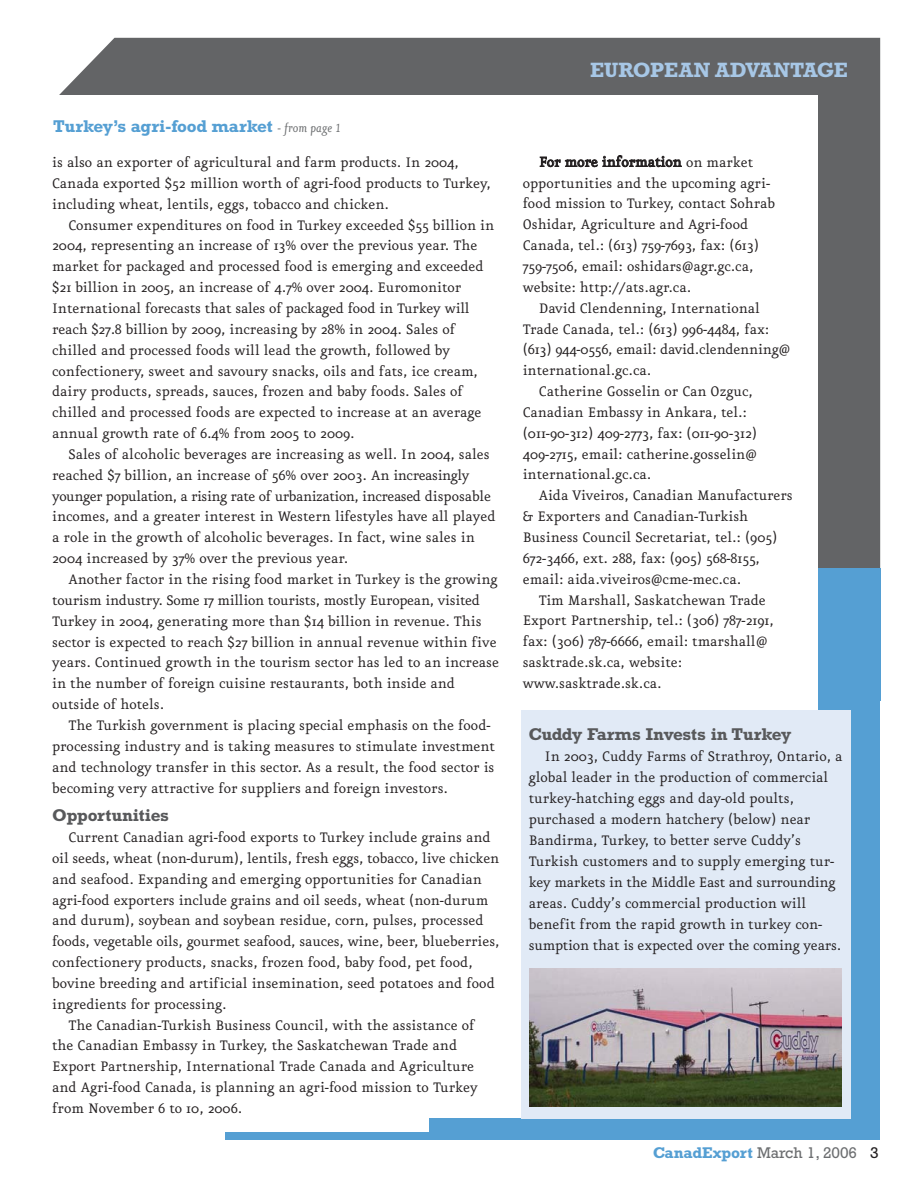
<style>
.page{position:relative;width:918px;height:1188px;background:#fff}
.page>*{position:absolute;margin:0;border:0;box-sizing:border-box;transform-origin:0 0}
.t1{font:700 21px "Rockwell";color:#a7c7e6}
.t2{font:700 17.25px "Rockwell";letter-spacing:-.01em;color:#58595b}
.t3{font:700 17.25px "Rockwell";letter-spacing:-.01em;color:#559fd3}
.t4{font:16.5px/20.9px "Eureka";color:#231f20}
.t5{font:700 15.75px "Rockwell";letter-spacing:-.005em;color:#559fd3}
.s1{font-family:"Eureka";font-weight:400;font-style:italic;font-size:14.25px;color:#6c6e70}
.s2{font-weight:400;color:#6c6e70}
.s3{font-weight:400;color:#231f20}
</style>
<div class="page">
<div style="left:38px;top:623px;width:842px;height:516px;background:#559fd3"></div>
<div style="left:59px;top:38px;width:821px;height:530px;background:#636466"></div>
<div style="left:30px;top:95px;width:788px;height:1044px;background:#fff"></div>
<div style="left:430px;top:1118px;width:450px;height:21px;background:#559fd3"></div>
<div style="left:226px;top:1132px;width:654px;height:7px;background:#559fd3"></div>
<div style="left:818px;top:568px;width:62px;height:132px;background:#559fd3"></div>
<div style="left:521px;top:710px;width:329px;height:408px;background:#e1eaf6"></div>
<img style="left:530px;top:968px;width:312px;height:139px">
<p class="t3" style="left:53px;top:120px;width:290px">Turkey’s agri-food market <span class="s1">- from page 1</span></p>
<p class="t4" style="left:52px;top:153px;width:440px">is also an exporter of agricultural and farm products. In 2004,<br>Canada exported $52 million worth of agri-food products to Turkey, including wheat, lentils, eggs, tobacco and chicken.</p>
<p class="t4" style="left:52px;top:216px;width:443px;text-indent:16px">Consumer expenditures on food in Turkey exceeded $55 billion in 2004, representing an increase of 13% over the previous year. The market for packaged and processed food is emerging and exceeded $21 billion in 2005, an increase of 4.7% over 2004. Euromonitor International forecasts that sales of packaged food in Turkey will reach $27.8 billion by 2009, increasing by 28% in 2004. Sales of chilled and processed foods will lead the growth, followed by confectionery, sweet and savoury snacks, oils and fats, ice cream, dairy products, spreads, sauces, frozen and baby foods. Sales of chilled and processed foods are expected to increase at an average annual growth rate of 6.4% from 2005 to 2009.</p>
<p class="t4" style="left:52px;top:445px;width:445px;text-indent:16px">Sales of alcoholic beverages are increasing as well. In 2004, sales reached $7 billion, an increase of 56% over 2003. An increasingly younger population, a rising rate of urbanization, increased disposable incomes, and a greater interest in Western lifestyles have all played a role in the growth of alcoholic beverages. In fact, wine sales in 2004 increased by 37% over the previous year.</p>
<p class="t4" style="left:52px;top:571px;width:448px;text-indent:16px">Another factor in the rising food market in Turkey is the growing tourism industry. Some 17 million tourists, mostly European, visited Turkey in 2004, generating more than $14 billion in revenue. This sector is expected to reach $27 billion in annual revenue within five years. Continued growth in the tourism sector has led to an increase in the number of foreign cuisine restaurants, both inside and outside of hotels.</p>
<p class="t4" style="left:52px;top:717px;width:444px;text-indent:16px">The Turkish government is placing special emphasis on the food&shy;processing industry and is taking measures to stimulate investment and technology transfer in this sector. As a result, the food sector is becoming very attractive for suppliers and foreign investors.</p>
<p class="t2" style="left:52px;top:809px;width:118px">Opportunities</p>
<p class="t4" style="left:68px;top:829px;width:424px">Current Canadian agri-food exports to Turkey include grains and</p>
<p class="t4" style="left:52px;top:849px;width:449px">oil seeds, wheat (non-durum), lentils, fresh eggs, tobacco, live chicken</p>
<p class="t4" style="left:52px;top:870px;width:431px">and seafood. Expanding and emerging opportunities for Canadian</p>
<p class="t4" style="left:52px;top:891px;width:438px">agri-food exporters include grains and oil seeds, wheat (non-durum</p>
<p class="t4" style="left:52px;top:912px;width:433px">and durum), soybean and soybean residue, corn, pulses, processed</p>
<p class="t4" style="left:52px;top:933px;width:449px">foods, vegetable oils, gourmet seafood, sauces, wine, beer, blueberries,</p>
<p class="t4" style="left:52px;top:954px;width:422px">confectionery products, snacks, frozen food, baby food, pet food,</p>
<p class="t4" style="left:52px;top:974px;width:444px">bovine breeding and artificial insemination, seed potatoes and food</p>
<p class="t4" style="left:52px;top:995px;width:176px">ingredients for processing.</p>
<p class="t4" style="left:68px;top:1016px;width:408px">The Canadian-Turkish Business Council, with the assistance of</p>
<p class="t4" style="left:52px;top:1037px;width:406px">the Canadian Embassy in Turkey, the Saskatchewan Trade and</p>
<p class="t4" style="left:52px;top:1058px;width:423px">Export Partnership, International Trade Canada and Agriculture</p>
<p class="t4" style="left:52px;top:1079px;width:427px">and Agri-food Canada, is planning an agri-food mission to Turkey</p>
<p class="t4" style="left:52px;top:1100px;width:191px">from November 6 to 10, 2006.</p>
<p class="t1" style="left:590px;top:63px;width:259px">EUROPEAN ADVANTAGE</p>
<p class="t4" style="left:523px;top:153px;width:254px;text-indent:16px">For more information on market opportunities and the upcoming agri&shy;food mission to Turkey, contact Sohrab Oshidar, Agriculture and Agri-food Canada, tel.: (613) 759-7693, fax: (613)<br>759-7506, email: oshidars@agr.gc.ca, website: http://ats.agr.ca.</p>
<p class="t4" style="left:539px;top:299px;width:223px">David Clendenning, International</p>
<p class="t4" style="left:523px;top:320px;width:248px">Trade Canada, tel.: (613) 996-4484, fax:</p>
<p class="t4" style="left:523px;top:341px;width:269px">(613) 944-0556, email: david.clendenning@</p>
<p class="t4" style="left:523px;top:362px;width:130px">international.gc.ca.</p>
<p class="t4" style="left:539px;top:383px;width:215px">Catherine Gosselin or Can Ozguc,</p>
<p class="t4" style="left:523px;top:403px;width:226px">Canadian Embassy in Ankara, tel.:</p>
<p class="t4" style="left:523px;top:424px;width:236px">(011-90-312) 409-2773, fax: (011-90-312)</p>
<p class="t4" style="left:523px;top:445px;width:236px">409-2715, email: catherine.gosselin@</p>
<p class="t4" style="left:523px;top:466px;width:130px">international.gc.ca.</p>
<p class="t4" style="left:539px;top:487px;width:255px">Aida Viveiros, Canadian Manufacturers</p>
<p class="t4" style="left:523px;top:508px;width:227px">&amp; Exporters and Canadian-Turkish</p>
<p class="t4" style="left:523px;top:529px;width:256px">Business Council Secretariat, tel.: (905)</p>
<p class="t4" style="left:523px;top:549px;width:239px">672-3466, ext. 288, fax: (905) 568-8155,</p>
<p class="t4" style="left:523px;top:570px;width:220px">email: aida.viveiros@cme-mec.ca.</p>
<p class="t4" style="left:539px;top:591px;width:228px">Tim Marshall, Saskatchewan Trade</p>
<p class="t4" style="left:523px;top:612px;width:253px">Export Partnership, tel.: (306) 787-2191,</p>
<p class="t4" style="left:523px;top:633px;width:246px">fax: (306) 787-6666, email: tmarshall@</p>
<p class="t4" style="left:523px;top:654px;width:161px">sasktrade.sk.ca, website:</p>
<p class="t4" style="left:523px;top:675px;width:140px">www.sasktrade.sk.ca.</p>
<p class="t2" style="left:529px;top:728px;width:264px">Cuddy Farms Invests in Turkey</p>
<p class="t4" style="left:529px;top:747px;width:315px;text-indent:16px">In 2003, Cuddy Farms of Strathroy, Ontario, a global leader in the production of commercial turkey-hatching eggs and day-old poults, purchased a modern hatchery (below) near Bandirma, Turkey, to better serve Cuddy’s Turkish customers and to supply emerging tur&shy;key markets in the Middle East and surrounding areas. Cuddy’s commercial production will benefit from the rapid growth in turkey con&shy;sumption that is expected over the coming years.</p>
<p class="t5" style="left:653px;top:1147px;width:227px">CanadExport <span class="s2">March 1, 2006</span> <span class="s3">3</span></p>
</div>
